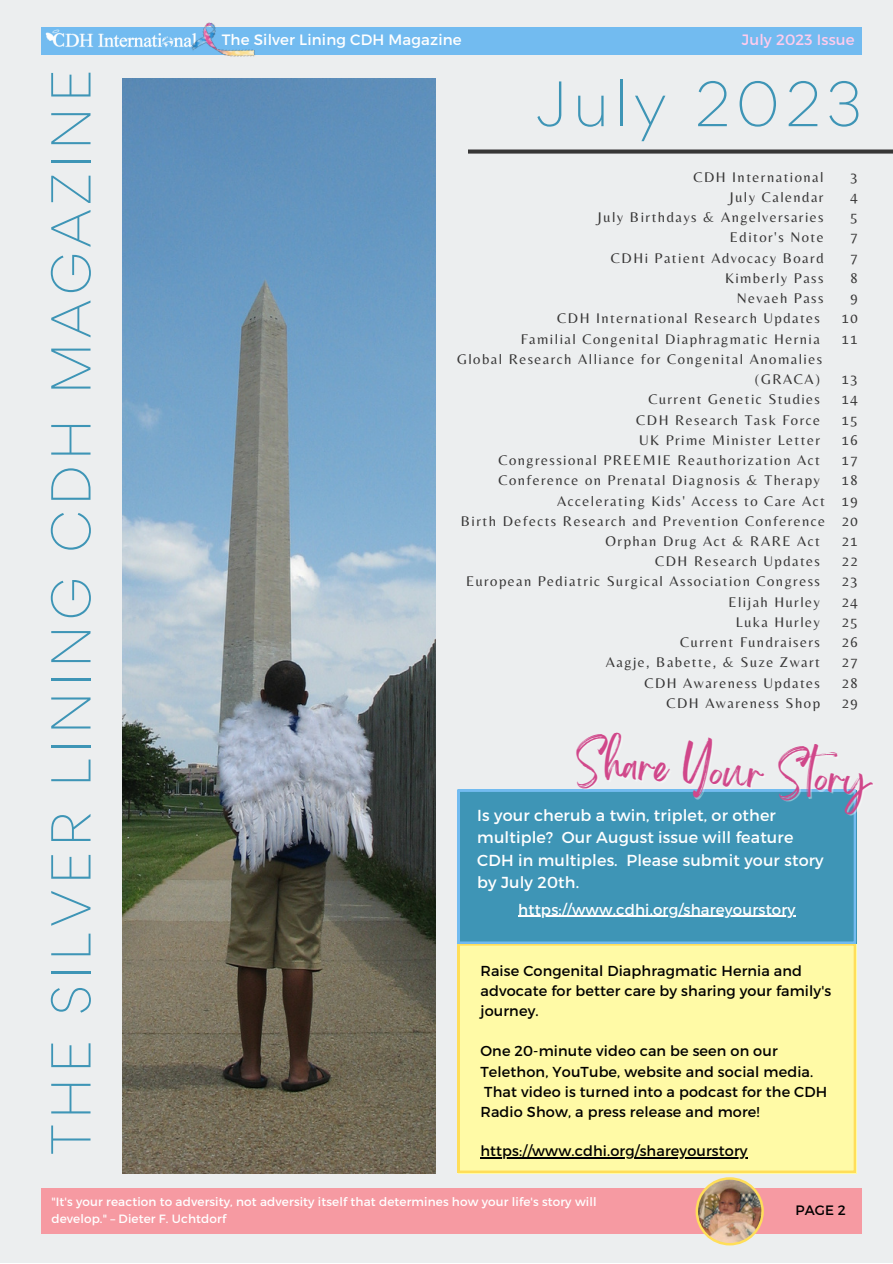
<style>
.page{position:relative;width:893px;height:1264px;background:#fff}
.page>*{position:absolute;margin:0;border:0;box-sizing:border-box;transform-origin:0 0}
.t1{font:300 57.15px "Gordita";letter-spacing:.1em;color:#3e95b6}
.t2{font:300 50.1px "Gordita";letter-spacing:.1em;color:#3e95b6}
.t3{font:35.1px "Brightwall";color:#d0478a}
.t4{font:15.9px/22.5px "Montserrat";letter-spacing:.01em;color:#fff}
.t5{font:15px "Montserrat";letter-spacing:.01em;color:#fff}
.t6{font:15px "Montserrat";letter-spacing:.01em;color:#ffcced}
.t7{font:14.55px "Belleza";letter-spacing:.1em;color:#373636}
.t8{font:14.4px/20.1px "Montserrat";letter-spacing:.01em;color:#000}
.t9{font:13.65px "Montserrat";color:#000}
.t10{font:12px/17px "Montserrat";letter-spacing:.01em;color:#fff}
</style>
<div class="page">
<div style="left:0;top:0;width:892px;height:1262px;background:#eceeef"></div>
<img style="left:123px;top:78px;width:312px;height:1095px">
<svg style="left:468px;top:149px;width:424px;height:5px;background:#575757"></svg>
<div style="left:41px;top:1188px;width:820px;height:45px;background:#f69aa2"></div>
<svg style="left:695px;top:1177px;width:68px;height:68px"></svg>
<img style="left:698px;top:1179px;width:63px;height:63px;border-radius:50%">
<div style="left:41px;top:28px;width:820px;height:27px;background:#72bbf0"></div>
<img style="left:46px;top:29px;width:145px;height:19px">
<img style="left:191px;top:22px;width:70px;height:35px">
<div style="left:457px;top:943px;width:398px;height:229px;background:#fffaa6"></div>
<hr style="left:480px;top:1157px;width:267px;height:1px;background:#000">
<div style="left:457px;top:789px;width:398px;height:154px;background:#3e95b6"></div>
<hr style="left:518px;top:915px;width:277px;height:1px;background:#fff">
<p class="t2" style="left:37px;top:1154px;width:1086px;rotate:-90deg">THE SILVER LINING CDH MAGAZINE</p>
<p class="t5" style="left:222px;top:30px;width:241px">The Silver Lining CDH Magazine</p>
<p class="t6" style="left:741px;top:30px;width:114px">July 2023 Issue</p>
<p class="t1" style="left:535px;top:65px;width:328px">July 2023</p>
<p class="t7" style="left:693px;top:168px;width:132px">CDH International</p>
<p class="t7" style="left:850px;top:168px;width:9px">3</p>
<p class="t7" style="left:728px;top:188px;width:97px">July Calendar</p>
<p class="t7" style="left:850px;top:188px;width:9px">4</p>
<p class="t7" style="left:596px;top:209px;width:229px">July Birthdays &amp; Angelversaries</p>
<p class="t7" style="left:850px;top:209px;width:9px">5</p>
<p class="t7" style="left:730px;top:229px;width:95px">Editor's Note</p>
<p class="t7" style="left:850px;top:229px;width:9px">7</p>
<p class="t7" style="left:611px;top:249px;width:214px">CDHi Patient Advocacy Board</p>
<p class="t7" style="left:850px;top:249px;width:9px">7</p>
<p class="t7" style="left:725px;top:269px;width:100px">Kimberly Pass</p>
<p class="t7" style="left:850px;top:269px;width:9px">8</p>
<p class="t7" style="left:736px;top:289px;width:88px">Nevaeh Pass</p>
<p class="t7" style="left:850px;top:289px;width:9px">9</p>
<p class="t7" style="left:557px;top:310px;width:264px">CDH International Research Updates</p>
<p class="t7" style="left:841px;top:310px;width:18px">10</p>
<p class="t7" style="left:520px;top:330px;width:301px">Familial Congenital Diaphragmatic Hernia</p>
<p class="t7" style="left:841px;top:330px;width:18px">11</p>
<p class="t7" style="left:457px;top:350px;width:366px">Global Research Alliance for Congenital Anomalies</p>
<p class="t7" style="left:754px;top:370px;width:67px">(GRACA)</p>
<p class="t7" style="left:841px;top:370px;width:18px">13</p>
<p class="t7" style="left:648px;top:391px;width:173px">Current Genetic Studies</p>
<p class="t7" style="left:841px;top:391px;width:18px">14</p>
<p class="t7" style="left:636px;top:411px;width:185px">CDH Research Task Force</p>
<p class="t7" style="left:841px;top:411px;width:18px">15</p>
<p class="t7" style="left:639px;top:431px;width:182px">UK Prime Minister Letter</p>
<p class="t7" style="left:841px;top:431px;width:18px">16</p>
<p class="t7" style="left:498px;top:451px;width:323px">Congressional PREEMIE Reauthorization Act</p>
<p class="t7" style="left:841px;top:451px;width:18px">17</p>
<p class="t7" style="left:498px;top:472px;width:323px">Conference on Prenatal Diagnosis &amp; Therapy</p>
<p class="t7" style="left:841px;top:472px;width:18px">18</p>
<p class="t7" style="left:557px;top:492px;width:302px">Accelerating Kids' Access to Care Act 19</p>
<p class="t7" style="left:460px;top:512px;width:398px">Birth Defects Research and Prevention Conference 20</p>
<p class="t7" style="left:605px;top:532px;width:216px">Orphan Drug Act &amp; RARE Act</p>
<p class="t7" style="left:841px;top:532px;width:18px">21</p>
<p class="t7" style="left:655px;top:552px;width:166px">CDH Research Updates</p>
<p class="t7" style="left:841px;top:552px;width:18px">22</p>
<p class="t7" style="left:466px;top:573px;width:355px">European Pediatric Surgical Association Congress</p>
<p class="t7" style="left:841px;top:573px;width:18px">23</p>
<p class="t7" style="left:728px;top:593px;width:93px">Elijah Hurley</p>
<p class="t7" style="left:841px;top:593px;width:18px">24</p>
<p class="t7" style="left:735px;top:613px;width:86px">Luka Hurley</p>
<p class="t7" style="left:841px;top:613px;width:18px">25</p>
<p class="t7" style="left:680px;top:633px;width:141px">Current Fundraisers</p>
<p class="t7" style="left:841px;top:633px;width:18px">26</p>
<p class="t7" style="left:605px;top:654px;width:215px">Aagje, Babette, &amp; Suze Zwart</p>
<p class="t7" style="left:841px;top:654px;width:18px">27</p>
<p class="t7" style="left:644px;top:674px;width:177px">CDH Awareness Updates</p>
<p class="t7" style="left:841px;top:674px;width:18px">28</p>
<p class="t7" style="left:666px;top:694px;width:155px">CDH Awareness Shop</p>
<p class="t7" style="left:841px;top:694px;width:18px">29</p>
<p class="t3" style="left:576px;top:751px;width:297px;rotate:3deg">Share Your Story</p>
<p class="t4" style="left:477px;top:803px;width:348px">Is your cherub a twin, triplet, or other multiple? Our August issue will feature CDH in multiples. Please submit your story by July 20th.</p>
<p class="t5" style="left:518px;top:899px;width:278px">https://www.cdhi.org/shareyourstory</p>
<p class="t8" style="left:480px;top:959px;width:352px">Raise Congenital Diaphragmatic Hernia and advocate for better care by sharing your family's journey.</p>
<p class="t8" style="left:480px;top:1040px;width:348px">One 20-minute video can be seen on our Telethon, YouTube, website and social media.<br>That video is turned into a podcast for the CDH Radio Show, a press release and more!</p>
<p class="t8" style="left:480px;top:1140px;width:268px">https://www.cdhi.org/shareyourstory</p>
<p class="t10" style="left:51px;top:1192px;width:546px">"It's your reaction to adversity, not adversity itself that determines how your life's story will develop." – Dieter F. Uchtdorf</p>
<p class="t9" style="left:795px;top:1201px;width:52px">PAGE 2</p>
</div>
